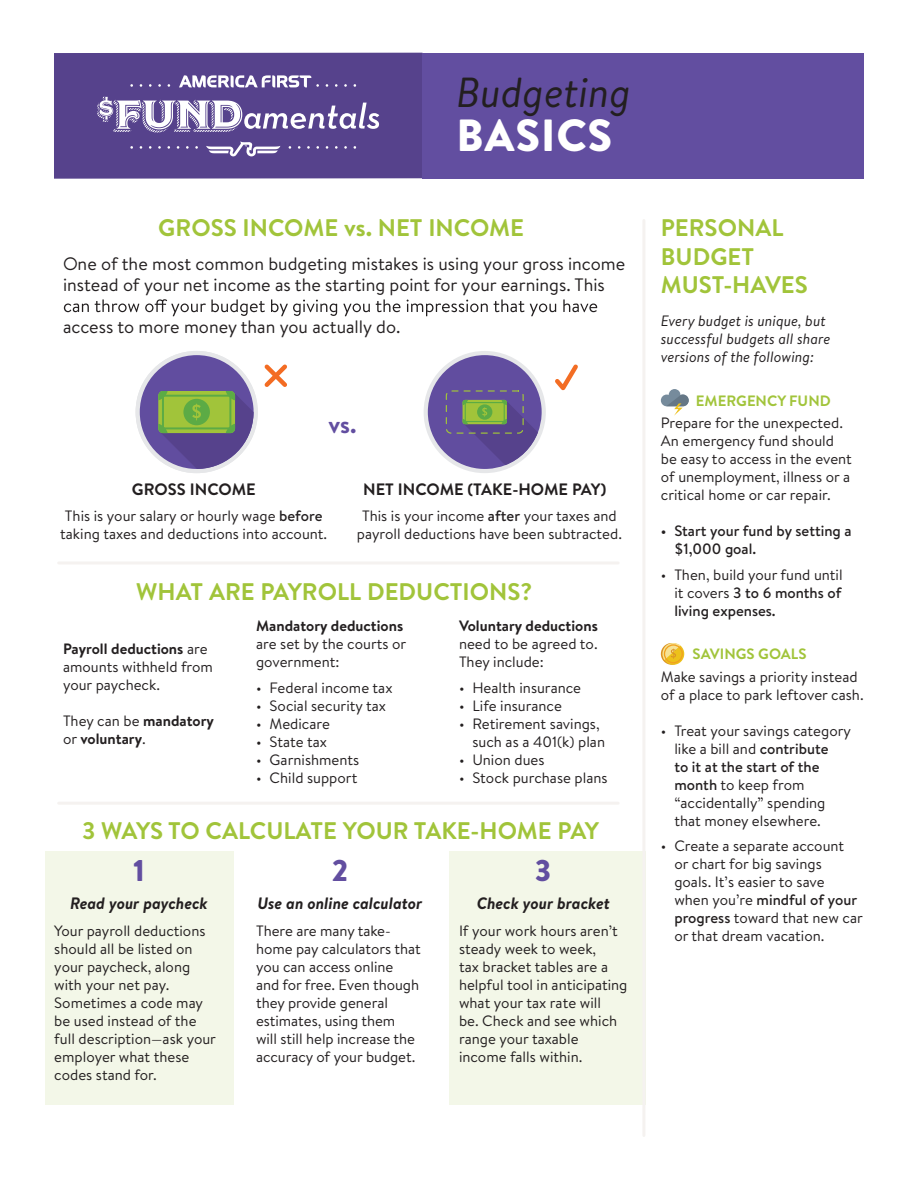
<style>
.page{position:relative;width:918px;height:1188px;background:#fff}
.page>*{position:absolute;margin:0;border:0;box-sizing:border-box;transform-origin:0 0}
.t1{font:900 45px "Brandon Text";letter-spacing:.02em;color:#fff}
.t2{font:italic 42px "Brandon Text";color:#231f20}
.t3{font:900 30px "Brandon Text";color:#624ea0}
.t4{font:700 24px/28.8px "Brandon Text";color:#a1c43a}
.t5{font:700 24px "Brandon Text";color:#624ea0}
.t6{font:18px/21px "Brandon Text";color:#231f20}
.t7{font:italic 700 16.5px "Brandon Text";color:#231f20}
.t8{font:700 16.5px "Brandon Text";color:#231f20}
.t9{font:15px/18px "Brandon Text";color:#231f20}
.t10{font:italic 15px/18px "Brandon Text";color:#231f20}
.t11{font:700 15px/18px "Brandon Text";color:#231f20}
.t12{font:500 15px/18px "Brandon Text";color:#231f20}
.t13{font:700 15px "Brandon Text";color:#a1c43a}
.s1{font-weight:500}
.s2{font-weight:700}
.s3{font-weight:400}
</style>
<div class="page">
<div style="left:45px;top:851px;width:189px;height:253px;background:#f3f7e8"></div>
<div style="left:449px;top:851px;width:196px;height:253px;background:#f3f7e8"></div>
<hr style="left:59px;top:802px;width:559px;height:3px;background:#f5f2f0">
<svg style="left:264px;top:364px;width:23px;height:23px"></svg>
<svg style="left:555px;top:364px;width:23px;height:27px"></svg>
<hr style="left:642px;top:220px;width:3px;height:916px;background:#f5f2f0">
<hr style="left:59px;top:561px;width:559px;height:3px;background:#f5f2f0">
<svg style="left:661px;top:389px;width:28px;height:27px"></svg>
<svg style="left:661px;top:643px;width:22px;height:22px"></svg>
<svg style="left:663px;top:643px;width:21px;height:22px"></svg>
<svg style="left:64px;top:299px;width:533px;height:17px"></svg>
<div style="left:136px;top:351px;width:122px;height:122px;background:#e6e7e9;border-radius:50%"></div>
<svg style="left:140px;top:355px;width:114px;height:114px"></svg>
<div style="left:424px;top:351px;width:122px;height:122px;background:#e6e7e9;border-radius:50%"></div>
<svg style="left:428px;top:355px;width:114px;height:114px"></svg>
<div style="left:54px;top:53px;width:368px;height:126px;background:#56428c"></div>
<div style="left:423px;top:53px;width:441px;height:126px;background:#624ea0"></div>
<svg style="left:97px;top:96px;width:282px;height:37px"></svg>
<svg style="left:206px;top:141px;width:74px;height:15px"></svg>
<svg style="left:179px;top:75px;width:140px;height:12px"></svg>
<h2 class="t2" style="left:456px;top:64px;width:176px">Budgeting</h2>
<h1 class="t1" style="left:456px;top:103px;width:157px">BASICS</h1>
<h3 class="t4" style="left:158px;top:213px;width:367px">GROSS INCOME vs. NET INCOME</h3>
<p class="t6" style="left:63px;top:253px;width:564px">One of the most common budgeting mistakes is using your gross income instead of your net income as the starting point for your earnings. This</p>
<p class="t6" style="left:63px;top:316px;width:339px">access to more money than you actually do.</p>
<h3 class="t5" style="left:329px;top:408px;width:30px">vs.</h3>
<p class="t8" style="left:132px;top:477px;width:125px">GROSS INCOME</p>
<p class="t8" style="left:363px;top:477px;width:245px">NET INCOME (TAKE-HOME PAY)</p>
<p class="t9" style="left:60px;top:506px;width:269px;text-align:center">This is your salary or hourly wage <span class="s1">before </span>taking taxes and deductions into account.</p>
<p class="t9" style="left:357px;top:506px;width:267px;text-align:center">This is your income <span class="s1">after</span> your taxes and payroll deductions have been subtracted.</p>
<h3 class="t4" style="left:136px;top:576px;width:398px">WHAT ARE PAYROLL DEDUCTIONS?</h3>
<p class="t9" style="left:63px;top:639px;width:152px"><span class="s2">Payroll deductions</span> are amounts withheld from your paycheck.</p>
<p class="t11" style="left:63px;top:711px;width:153px"><span class="s3">They can be</span> mandatory <span class="s3">or</span> voluntary<span class="s3">.</span></p>
<p class="t11" style="left:256px;top:617px;width:149px">Mandatory deductions</p>
<p class="t9" style="left:256px;top:634px;width:152px">are set by the courts or government:</p>
<p class="t9" style="left:256px;top:678px;width:138px">• Federal income tax</p>
<p class="t9" style="left:256px;top:696px;width:131px">• Social security tax</p>
<p class="t9" style="left:256px;top:714px;width:75px">• Medicare</p>
<p class="t9" style="left:256px;top:732px;width:72px">• State tax</p>
<p class="t9" style="left:256px;top:750px;width:105px">• Garnishments</p>
<p class="t9" style="left:256px;top:768px;width:103px">• Child support</p>
<p class="t11" style="left:459px;top:617px;width:140px">Voluntary deductions</p>
<p class="t9" style="left:459px;top:634px;width:140px">need to be agreed to.<br>They include:</p>
<p class="t9" style="left:459px;top:678px;width:124px">• Health insurance</p>
<p class="t9" style="left:459px;top:696px;width:104px">• Life insurance</p>
<p class="t9" style="left:472px;top:714px;width:134px;text-indent:-14px">• Retirement savings, such as a 401(k) plan</p>
<p class="t9" style="left:459px;top:750px;width:87px">• Union dues</p>
<p class="t9" style="left:459px;top:768px;width:150px">• Stock purchase plans</p>
<h3 class="t4" style="left:82px;top:816px;width:519px">3 WAYS TO CALCULATE YOUR TAKE-HOME PAY</h3>
<h3 class="t3" style="left:133px;top:849px;width:13px">1</h3>
<p class="t7" style="left:70px;top:892px;width:139px">Read your paycheck</p>
<p class="t9" style="left:54px;top:921px;width:163px">Your payroll deductions should all be listed on your paycheck, along with your net pay.<br>Sometimes a code may be used instead of the full description—ask your employer what these codes stand for.</p>
<h3 class="t3" style="left:332px;top:849px;width:18px">2</h3>
<p class="t7" style="left:258px;top:892px;width:166px">Use an online calculator</p>
<p class="t9" style="left:256px;top:921px;width:166px">There are many take&shy;home pay calculators that you can access online<br>and for free. Even though they provide general estimates, using them<br>will still help increase the accuracy of your budget.</p>
<h3 class="t3" style="left:535px;top:849px;width:18px">3</h3>
<p class="t7" style="left:477px;top:892px;width:134px">Check your bracket</p>
<p class="t9" style="left:459px;top:921px;width:170px">If your work hours aren’t steady week to week,<br>tax bracket tables are a helpful tool in anticipating what your tax rate will<br>be. Check and see which range your taxable income falls within.</p>
<h3 class="t4" style="left:661px;top:213px;width:148px">PERSONAL<br>BUDGET<br>MUST-HAVES</h3>
<p class="t10" style="left:661px;top:312px;width:171px">Every budget is unique, but successful budgets all share versions of the following:</p>
<p class="t13" style="left:696px;top:390px;width:136px">EMERGENCY FUND</p>
<p class="t9" style="left:661px;top:414px;width:193px">Prepare for the unexpected.<br>An emergency fund should be easy to access in the event of unemployment, illness or a critical home or car repair.</p>
<p class="t12" style="left:674px;top:522px;width:179px;text-indent:-14px">• Start your fund by setting a $1,000 goal.</p>
<p class="t9" style="left:674px;top:565px;width:170px;text-align:justify;text-indent:-14px">• Then, build your fund until it covers <span class="s1">3 to 6 months of living expenses.</span></p>
<p class="t13" style="left:693px;top:644px;width:116px">SAVINGS GOALS</p>
<p class="t9" style="left:661px;top:667px;width:204px">Make savings a priority instead of a place to park leftover cash.</p>
<p class="t9" style="left:674px;top:721px;width:178px;text-indent:-14px">• Treat your savings category like a bill and <span class="s1">contribute<br>to it at the start of the month</span> to keep from “accidentally” spending that money elsewhere.</p>
<p class="t9" style="left:674px;top:837px;width:190px;text-indent:-14px">• Create a separate account<br>or chart for big savings<br>goals. It’s easier to save when you’re <span class="s1">mindful of your progress</span> toward that new car or that dream vacation.</p>
</div>
